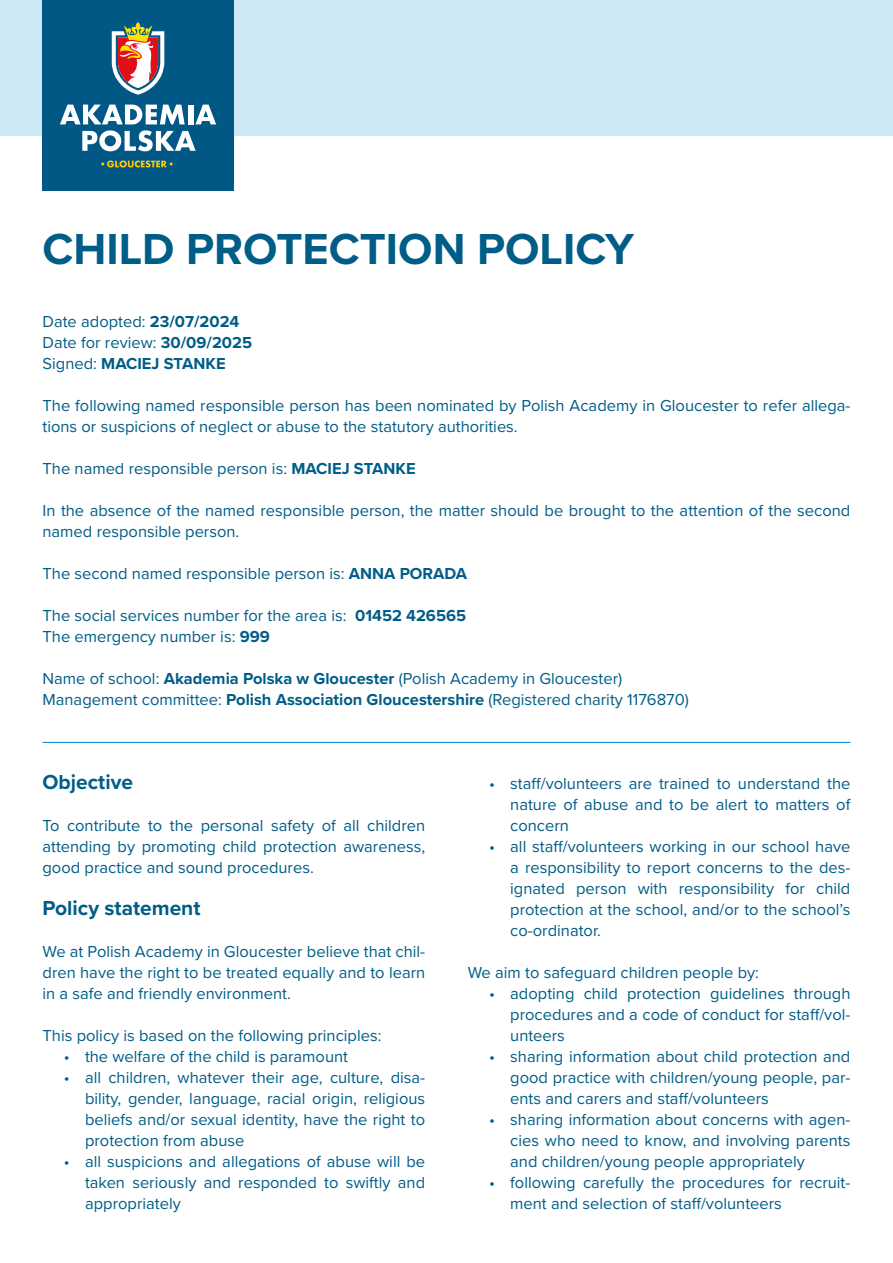
<style>
.page{position:relative;width:893px;height:1263px;background:#fff}
.page>*{position:absolute;margin:0;border:0;box-sizing:border-box;transform-origin:0 0}
.t1{font:700 45px "Proxima Nova";color:#005d87}
.t2{font:700 21px "Proxima Nova";color:#005d87}
.t3{font:16.5px/21px "Proxima Nova";color:#005d87;text-align:justify}
.s1{font-weight:700}
</style>
<div class="page">
<div style="left:0;top:0;width:893px;height:136px;background:#cce8f4"></div>
<div style="left:43px;top:0;width:191px;height:190px;background:#025885"></div>
<svg style="left:112px;top:22px;width:52px;height:73px"></svg>
<svg style="left:60px;top:105px;width:125px;height:19px"></svg>
<div style="left:188px;top:105px;width:5px;height:19px;background:#fff"></div>
<svg style="left:195px;top:105px;width:21px;height:19px"></svg>
<svg style="left:82px;top:130px;width:114px;height:21px"></svg>
<svg style="left:101px;top:160px;width:72px;height:7px"></svg>
<hr style="left:43px;top:742px;width:807px;height:1px;background:#008ac8">
<h1 class="t1" style="left:43px;top:215px;width:593px">CHILD PROTECTION POLICY</h1>
<p class="t3" style="left:43px;top:310px;width:211px;text-align:left">Date adopted: <span class="s1">23/07/2024<br></span>Date for review: <span class="s1">30/09/2025<br></span>Signed: <span class="s1">MACIEJ STANKE</span></p>
<p class="t3" style="left:43px;top:394px;width:809px">The following named responsible person has been nominated by Polish Academy in Gloucester to refer allega&shy;tions or suspicions of neglect or abuse to the statutory authorities.</p>
<p class="t3" style="left:43px;top:457px;width:375px">The named responsible person is: <span class="s1">MACIEJ STANKE</span></p>
<p class="t3" style="left:43px;top:499px;width:809px">In the absence of the named responsible person, the matter should be brought to the attention of the second named responsible person.</p>
<p class="t3" style="left:43px;top:562px;width:426px">The second named responsible person is: <span class="s1">ANNA PORADA</span></p>
<p class="t3" style="left:43px;top:604px;width:425px">The social services number for the area is: <span class="s1">01452 426565<br></span>The emergency number is: <span class="s1">999</span></p>
<p class="t3" style="left:43px;top:667px;width:648px">Name of school: <span class="s1">Akademia Polska w Gloucester</span> (Polish Academy in Gloucester)<br>Management committee: <span class="s1">Polish Association Gloucestershire</span> (Registered charity 1176870)</p>
<p class="t2" style="left:43px;top:766px;width:92px">Objective</p>
<p class="t3" style="left:43px;top:814px;width:384px">To contribute to the personal safety of all children attending by promoting child protection awareness, good practice and sound procedures.</p>
<p class="t2" style="left:43px;top:892px;width:160px">Policy statement</p>
<p class="t3" style="left:43px;top:940px;width:384px">We at Polish Academy in Gloucester believe that chil&shy;dren have the right to be treated equally and to learn in a safe and friendly environment.</p>
<p class="t3" style="left:43px;top:1024px;width:340px">This policy is based on the following principles:</p>
<p class="t3" style="left:64px;top:1045px;width:286px">• the welfare of the child is paramount</p>
<p class="t3" style="left:85px;top:1066px;width:342px;text-indent:-21px">• all children, whatever their age, culture, disa&shy;bility, gender, language, racial origin, religious beliefs and/or sexual identity, have the right to protection from abuse</p>
<p class="t3" style="left:85px;top:1150px;width:342px;text-indent:-21px">• all suspicions and allegations of abuse will be taken seriously and responded to swiftly and appropriately</p>
<p class="t3" style="left:510px;top:772px;width:342px;text-indent:-21px">• staff/volunteers are trained to understand the nature of abuse and to be alert to matters of concern</p>
<p class="t3" style="left:510px;top:835px;width:342px;text-indent:-21px">• all staff/volunteers working in our school have a responsibility to report concerns to the des&shy;ignated person with responsibility for child protection at the school, and/or to the school’s co-ordinator.</p>
<p class="t3" style="left:468px;top:961px;width:293px">We aim to safeguard children people by:</p>
<p class="t3" style="left:510px;top:982px;width:342px;text-indent:-21px">• adopting child protection guidelines through procedures and a code of conduct for staff/vol&shy;unteers</p>
<p class="t3" style="left:510px;top:1045px;width:342px;text-indent:-21px">• sharing information about child protection and good practice with children/young people, par&shy;ents and carers and staff/volunteers</p>
<p class="t3" style="left:510px;top:1108px;width:342px;text-indent:-21px">• sharing information about concerns with agen&shy;cies who need to know, and involving parents and children/young people appropriately</p>
<p class="t3" style="left:510px;top:1171px;width:342px;text-indent:-21px">• following carefully the procedures for recruit&shy;ment and selection of staff/volunteers</p>
</div>
